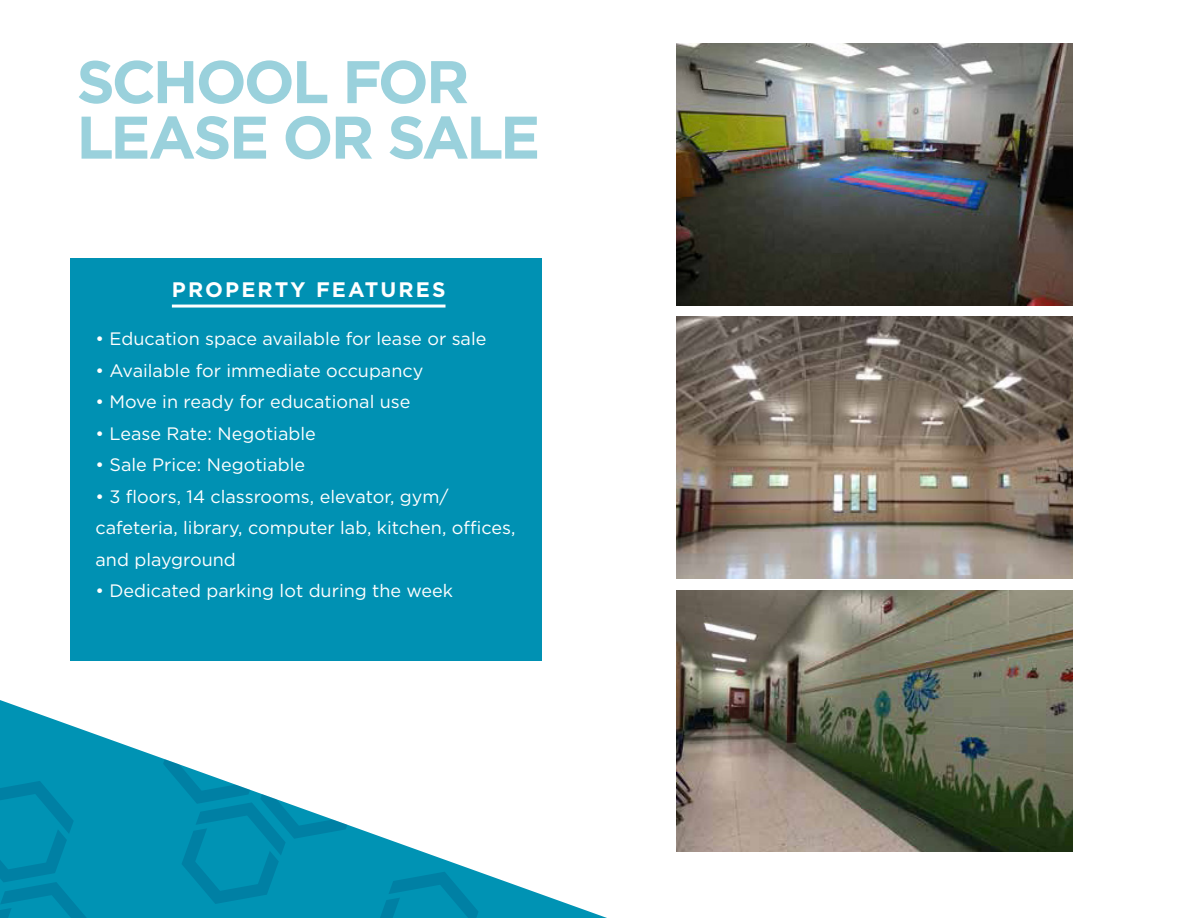
<style>
.page{position:relative;width:1188px;height:918px;background:#fff}
.page>*{position:absolute;margin:0;border:0;box-sizing:border-box;transform-origin:0 0}
.t1{font:700 60px/55.5px "Gotham";letter-spacing:-.05em;color:#9ad1dc}
.t2{font:700 21px "Gotham";letter-spacing:.1em;color:#fff}
.t3{font:18px/31.5px "Gotham";color:#fff}
</style>
<div class="page">
<img style="left:676px;top:43px;width:397px;height:262px">
<div style="left:70px;top:258px;width:471px;height:403px;background:#0091b3"></div>
<hr style="left:172px;top:305px;width:274px;height:3px;background:#fff">
<img style="left:676px;top:317px;width:397px;height:262px">
<img style="left:676px;top:590px;width:397px;height:262px">
<svg style="left:0;top:700px;width:607px;height:218px;fill:#0093b4"></svg>
<svg style="left:489px;top:725px;width:104px;height:102px"></svg>
<svg style="left:163px;top:700px;width:316px;height:218px"></svg>
<svg style="left:0;top:781px;width:90px;height:137px;background:#008daf"></svg>
<h1 class="t1" style="left:76px;top:54px;width:465px">SCHOOL FOR<br>LEASE OR SALE</h1>
<p class="t2" style="left:172px;top:276px;width:275px">PROPERTY FEATURES</p>
<p class="t3" style="left:96px;top:323px;width:392px">• Education space available for lease or sale</p>
<p class="t3" style="left:96px;top:354px;width:329px">• Available for immediate occupancy</p>
<p class="t3" style="left:96px;top:386px;width:317px">• Move in ready for educational use</p>
<p class="t3" style="left:96px;top:417px;width:222px">• Lease Rate: Negotiable</p>
<p class="t3" style="left:96px;top:449px;width:211px">• Sale Price: Negotiable</p>
<p class="t3" style="left:96px;top:480px;width:421px">• 3 floors, 14 classrooms, elevator, gym/ cafeteria, library, computer lab, kitchen, offices, and playground</p>
<p class="t3" style="left:96px;top:575px;width:359px">• Dedicated parking lot during the week</p>
</div>
